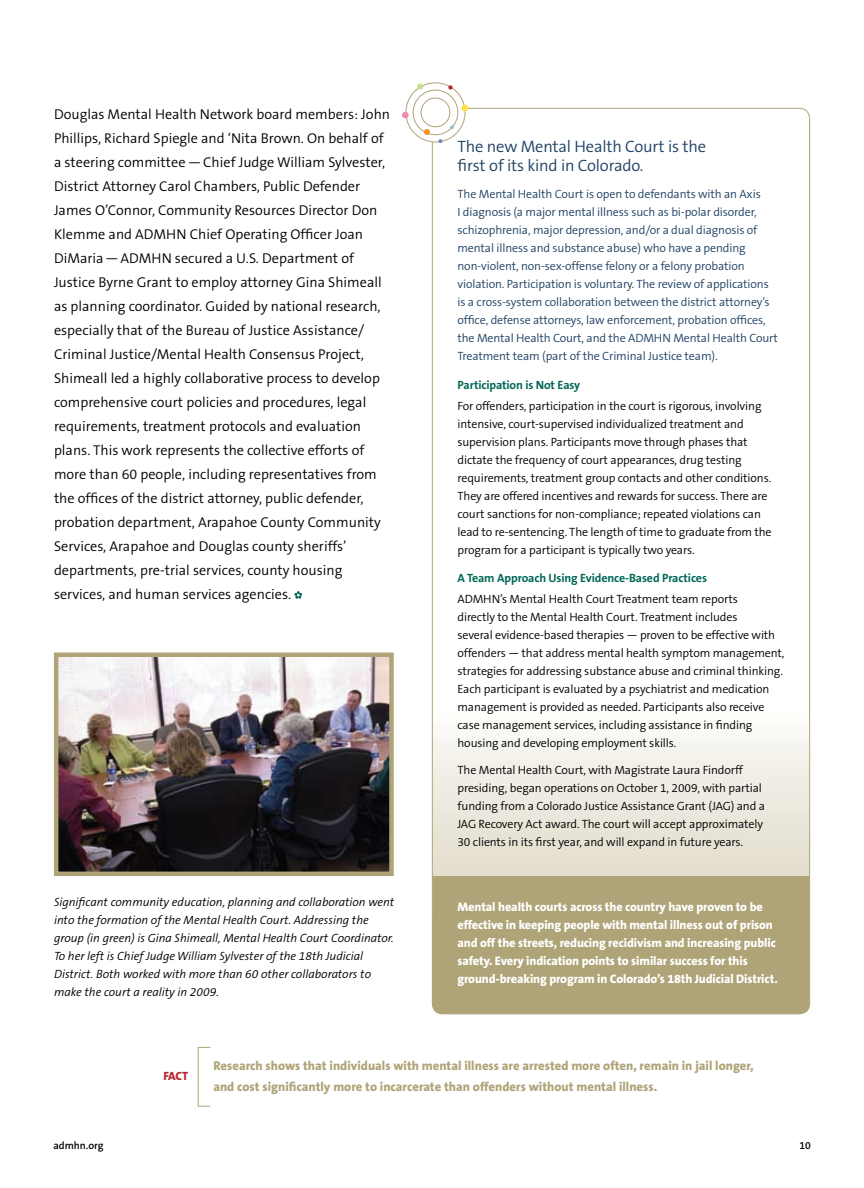
<style>
.page{position:relative;width:864px;height:1188px;background:#fff}
.page>*{position:absolute;margin:0;border:0;box-sizing:border-box;transform-origin:0 0}
.t1{font:300 16.5px/19.5px "The Sans B4";letter-spacing:-.01em;color:#1e4164}
.t2{font:300 14.25px/24px "The Sans B4";color:#000}
.t3{font:800 12.75px/21px "The Sans B8";color:#afa478}
.t4{font:800 12.3px/18px "The Sans B8";letter-spacing:-.01em;color:#fff}
.t5{font:300 12px/18px "The Sans B4";letter-spacing:-.01em;color:#000}
.t6{font:300 12px/18px "The Sans B4";letter-spacing:-.01em;color:#1e4164}
.t7{font:italic 300 12px/18px "The Sans B4";color:#000}
.t8{font:700 12px "The Sans B7";letter-spacing:-.01em;color:#006857}
.t9{font:800 12px "The Sans B8";color:#b6292f}
.t10{font:600 10.5px "The Sans B6";color:#000}
</style>
<div class="page">
<svg style="left:294px;top:591px;width:8px;height:8px"></svg>
<div style="left:198px;top:1047px;width:13px;height:60px;border:1px solid #afa478"></div>
<svg style="left:434px;top:735px;width:374px;height:141px;background:#ece9de"></svg>
<div style="left:432px;top:876px;width:378px;height:138px;background:#afa478"></div>
<img style="left:59px;top:657px;width:330px;height:214px">
<div style="left:54px;top:652px;width:340px;height:224px;border:4px solid #afa478"></div>
<svg style="left:406px;top:83px;width:59px;height:59px"></svg>
<div style="left:406px;top:82px;width:59px;height:60px;border:1px solid #afa478;border-radius:50%"></div>
<div style="left:413px;top:90px;width:45px;height:45px;border:1px solid #afa478;border-radius:50%"></div>
<div style="left:421px;top:98px;width:29px;height:29px;border:1px solid #afa478;border-radius:50%"></div>
<svg style="left:448px;top:85px;width:5px;height:5px"></svg>
<div style="left:402px;top:112px;width:7px;height:6px;background:#f389af;border-radius:50%"></div>
<div style="left:461px;top:105px;width:7px;height:7px;background:#ffe14f;border-radius:50%"></div>
<svg style="left:450px;top:125px;width:4px;height:4px"></svg>
<svg style="left:417px;top:83px;width:6px;height:6px"></svg>
<svg style="left:424px;top:129px;width:6px;height:6px"></svg>
<svg style="left:438px;top:139px;width:4px;height:4px"></svg>
<p class="t2" style="left:54px;top:102px;width:338px">Douglas Mental Health Network board members: John Phillips, Richard Spiegle and ‘Nita Brown. On behalf of a steering committee — Chief Judge William Sylvester, District Attorney Carol Chambers, Public Defender James O’Connor, Community Resources Director Don Klemme and ADMHN Chief Operating Officer Joan DiMaria— ADMHN secured a U.S. Department of Justice Byrne Grant to employ attorney Gina Shimeall as planning coordinator. Guided by national research, especially that of the Bureau of Justice Assistance/ Criminal Justice/Mental Health Consensus Project, Shimeall led a highly collaborative process to develop comprehensive court policies and procedures, legal requirements, treatment protocols and evaluation plans. This work represents the collective efforts of more than 60 people, including representatives from the offices of the district attorney, public defender, probation department, Arapahoe County Community Services, Arapahoe and Douglas county sheriffs’ departments, pre-trial services, county housing services, and human services agencies.</p>
<p class="t7" style="left:54px;top:893px;width:342px">Significant community education, planning and collaboration went into the formation of the Mental Health Court. Addressing the group (in green) is Gina Shimeall, Mental Health Court Coordinator.<br>To her left is Chief Judge William Sylvester of the 18th Judicial District. Both worked with more than 60 other collaborators to make the court a reality in 2009.</p>
<h1 class="t1" style="left:458px;top:137px;width:250px">The new Mental Health Court is the first of its kind in Colorado.</h1>
<p class="t6" style="left:458px;top:186px;width:322px">The Mental Health Court is open to defendants with an Axis<br>I diagnosis (a major mental illness such as bi-polar disorder, schizophrenia, major depression, and/or a dual diagnosis of mental illness and substance abuse) who have a pending non-violent, non-sex-offense felony or a felony probation violation. Participation is voluntary. The review of applications is a cross-system collaboration between the district attorney’s office, defense attorneys, law enforcement, probation offices, the Mental Health Court, and the ADMHN Mental Health Court Treatment team (part of the Criminal Justice team).</p>
<p class="t8" style="left:458px;top:378px;width:124px">Participation is Not Easy</p>
<p class="t5" style="left:458px;top:397px;width:316px">For offenders, participation in the court is rigorous, involving intensive, court-supervised individualized treatment and supervision plans. Participants move through phases that dictate the frequency of court appearances, drug testing requirements, treatment group contacts and other conditions.<br>They are offered incentives and rewards for success. There are court sanctions for non-compliance; repeated violations can lead to re-sentencing. The length of time to graduate from the program for a participant is typically two years.</p>
<p class="t8" style="left:458px;top:572px;width:251px">A Team Approach Using Evidence-Based Practices</p>
<p class="t5" style="left:458px;top:591px;width:329px">ADMHN’s Mental Health Court Treatment team reports<br>directly to the Mental Health Court. Treatment includes<br>several evidence-based therapies — proven to be effective with offenders — that address mental health symptom management, strategies for addressing substance abuse and criminal thinking.<br>Each participant is evaluated by a psychiatrist and medication management is provided as needed. Participants also receive case management services, including assistance in finding housing and developing employment skills.</p>
<p class="t5" style="left:458px;top:762px;width:309px">The Mental Health Court, with Magistrate Laura Findorff presiding, began operations on October 1, 2009, with partial funding from a Colorado Justice Assistance Grant (JAG) and a JAG Recovery Act award. The court will accept approximately 30 clients in its first year, and will expand in future years.</p>
<p class="t4" style="left:458px;top:898px;width:322px">Mental health courts across the country have proven to be effective in keeping people with mental illness out of prison and off the streets, reducing recidivism and increasing public safety. Every indication points to similar success for this ground-breaking program in Colorado’s 18th Judicial District.</p>
<p class="t9" style="left:163px;top:1070px;width:26px">FACT</p>
<p class="t3" style="left:213px;top:1055px;width:542px">Research shows that individuals with mental illness are arrested more often, remain in jail longer, and cost significantly more to incarcerate than offenders without mental illness.</p>
<p class="t10" style="left:53px;top:1140px;width:52px">admhn.org</p>
<p class="t10" style="left:799px;top:1140px;width:13px">10</p>
</div>
